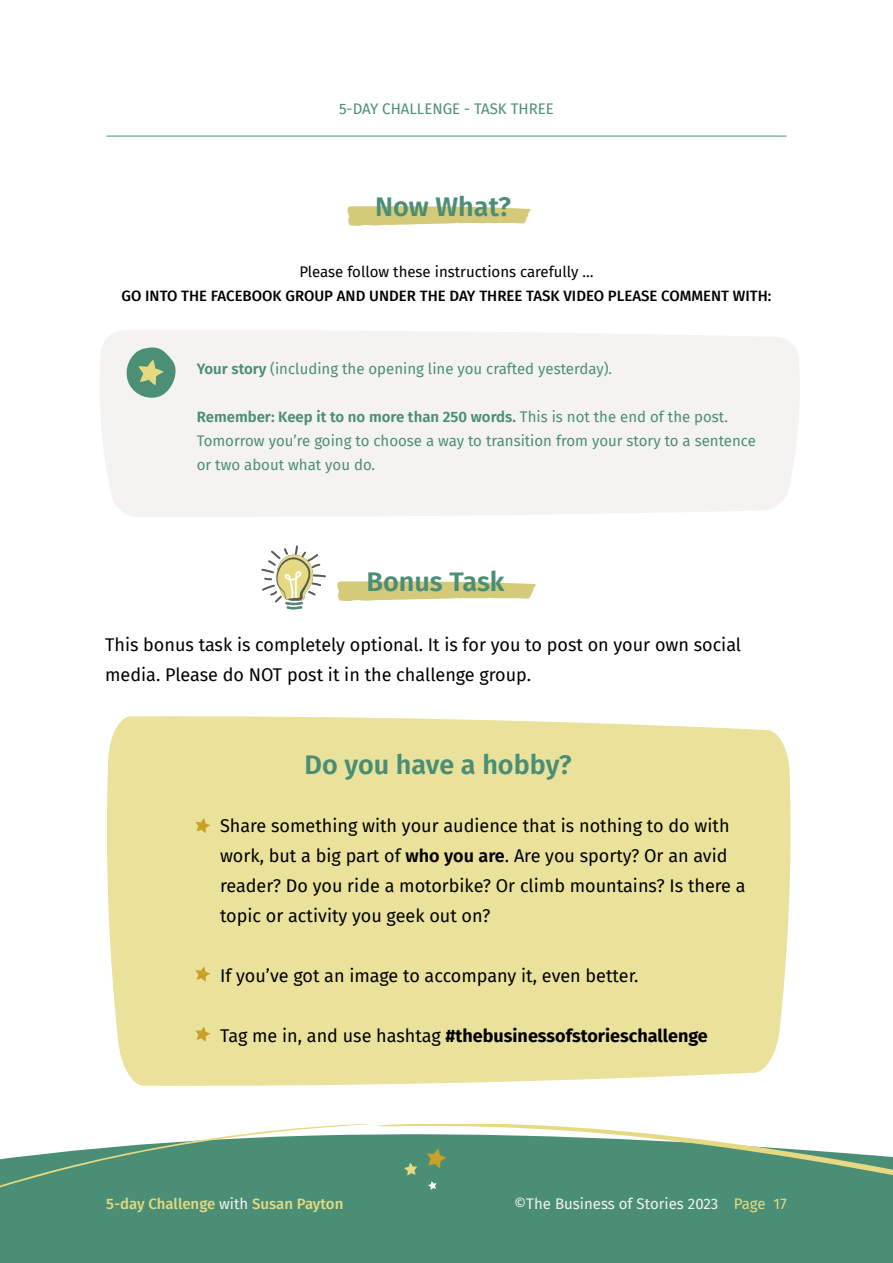
<style>
.page{position:relative;width:893px;height:1263px;background:#fff}
.page>*{position:absolute;margin:0;border:0;box-sizing:border-box;transform-origin:0 0}
.t1{font:600 27px "Fira Sans";color:#4a8e76}
.t2{font:18px/30px "Fira Sans";color:#000}
.t3{font:700 18px "Fira Sans";color:#000}
.t4{font:15px/24px "Fira Sans";color:#4a8e76}
.t5{font:500 15px "Fira Sans";color:#000}
.t6{font:15px "Fira Sans";color:#000}
.t7{font:15px "Fira Sans";color:#f5f3f2}
.t8{font:500 15px "Fira Sans";color:#e5da81}
.s1{font-weight:600}
.s2{font-weight:400}
.s3{font-weight:400;color:#f5f3f2}
.s4{color:#e5da81}
</style>
<div class="page">
<svg style="left:0;top:1124px;width:893px;height:139px;background:#639e86"></svg>
<svg style="left:427px;top:1148px;width:19px;height:20px"></svg>
<svg style="left:404px;top:1162px;width:13px;height:13px"></svg>
<svg style="left:428px;top:1181px;width:9px;height:9px"></svg>
<hr style="left:106px;top:136px;width:681px;height:1px;background:#4a8e76">
<svg style="left:347px;top:206px;width:184px;height:20px;background:#dbd28f"></svg>
<div style="left:100px;top:330px;width:700px;height:187px;background:#f5f3f2"></div>
<div style="left:107px;top:716px;width:684px;height:370px;background:#eae19a"></div>
<svg style="left:337px;top:581px;width:199px;height:20px;background:#dbd28e"></svg>
<svg style="left:196px;top:818px;width:14px;height:15px"></svg>
<svg style="left:196px;top:966px;width:14px;height:16px"></svg>
<svg style="left:196px;top:1027px;width:14px;height:15px"></svg>
<img style="left:261px;top:545px;width:65px;height:64px">
<svg style="left:124px;top:345px;width:56px;height:56px"></svg>
<p class="t4" style="left:339px;top:96px;width:216px">5-DAY CHALLENGE - TASK THREE</p>
<h1 class="t1" style="left:375px;top:184px;width:137px">Now What?</h1>
<p class="t6" style="left:299px;top:260px;width:296px">Please follow these instructions carefully …</p>
<p class="t5" style="left:122px;top:283px;width:651px">GO INTO THE FACEBOOK GROUP AND UNDER THE DAY THREE TASK VIDEO PLEASE COMMENT WITH:</p>
<p class="t4" style="left:197px;top:356px;width:417px"><span class="s1">Your story</span> (including the opening line you crafted yesterday).</p>
<p class="t4" style="left:197px;top:404px;width:561px"><span class="s1">Remember: Keep it to no more than 250 words.</span> This is not the end of the post.<br>Tomorrow you’re going to choose a way to transition from your story to a sentence or two about what you do.</p>
<h1 class="t1" style="left:366px;top:560px;width:140px">Bonus Task</h1>
<p class="t2" style="left:105px;top:629px;width:638px">This bonus task is completely optional. It is for you to post on your own social media. Please do NOT post it in the challenge group.</p>
<h1 class="t1" style="left:305px;top:743px;width:269px">Do you have a hobby?</h1>
<p class="t2" style="left:220px;top:810px;width:527px">Share something with your audience that is nothing to do with work, but a big part of <span class="s1">who you are</span>. Are you sporty? Or an avid reader? Do you ride a motorbike? Or climb mountains? Is there a topic or activity you geek out on?</p>
<p class="t2" style="left:220px;top:960px;width:420px">If you’ve got an image to accompany it, even better.</p>
<p class="t3" style="left:220px;top:1020px;width:489px"><span class="s2">Tag me in, and use hashtag</span> #thebusinessofstorieschallenge</p>
<p class="t8" style="left:106px;top:1192px;width:239px">5-day Challenge <span class="s3">with</span> Susan Payton</p>
<p class="t7" style="left:514px;top:1192px;width:274px">©The Business of Stories 2023 <span class="s4">Page 17</span></p>
</div>
